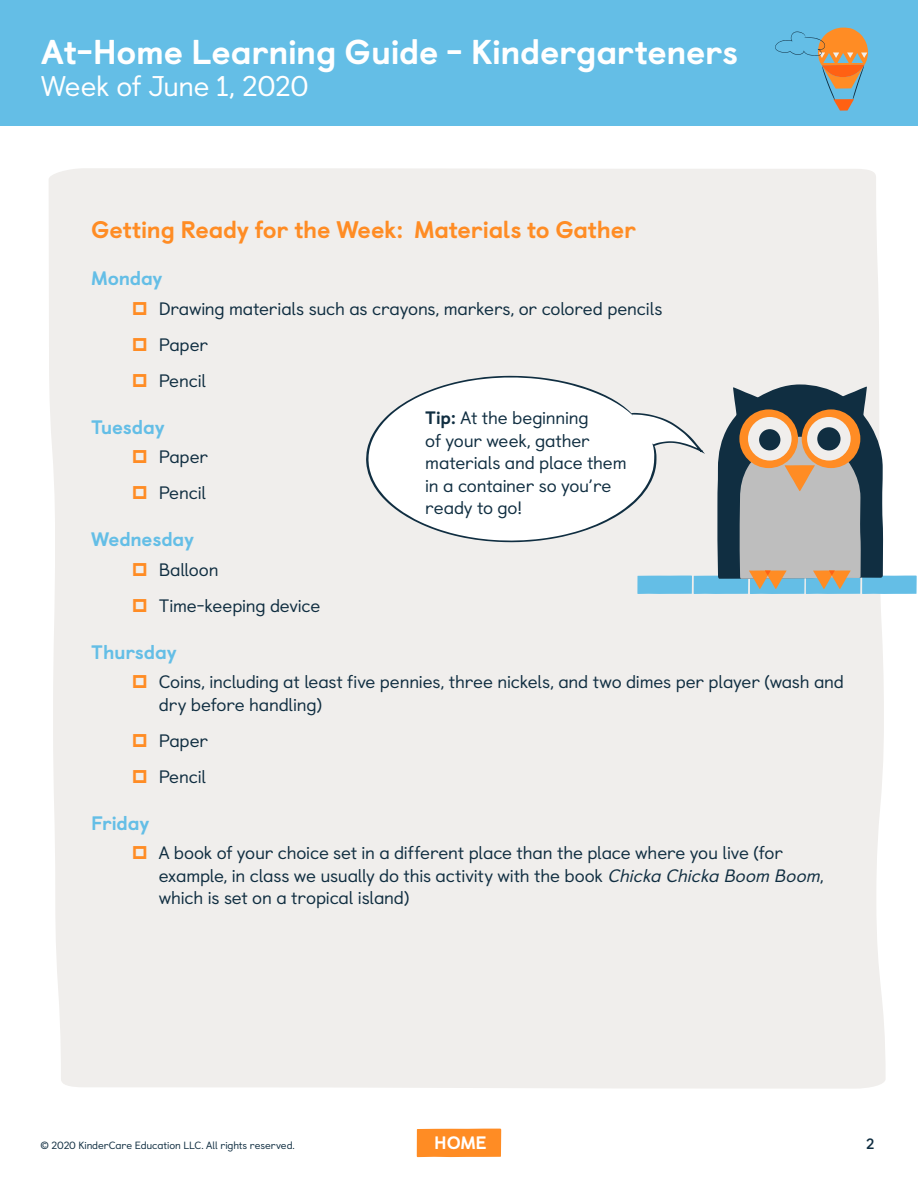
<style>
.page{position:relative;width:918px;height:1188px;background:#fff}
.page>*{position:absolute;margin:0;border:0;box-sizing:border-box;transform-origin:0 0}
.t1{font:800 34.5px "Castledown";letter-spacing:-.01em;color:#fff}
.t2{font:28.5px "Castledown";letter-spacing:-.015em;color:#fff}
.t3{font:800 24px "Castledown";letter-spacing:-.01em;color:#ff8c24}
.t4{font:800 19.5px "Castledown";letter-spacing:-.01em;color:#64bee6}
.t5{font:18px/22.5px "Castledown";letter-spacing:-.01em;color:#102e41}
.t6{font:800 18px "Castledown";color:#fff}
.t7{font:700 15px "Castledown";color:#102e41}
.t8{font:10.5px "Castledown";letter-spacing:-.01em;color:#102e41}
.s1{font-style:italic}
.s2{font-weight:800}
</style>
<div class="page">
<div style="left:49px;top:168px;width:837px;height:921px;background:#f0eeec"></div>
<div style="left:417px;top:1129px;width:84px;height:28px;background:#ff8c24"></div>
<div style="left:0;top:0;width:918px;height:125px;background:#64bee6"></div>
<svg style="left:775px;top:28px;width:93px;height:83px"></svg>
<svg style="left:366px;top:376px;width:291px;height:166px"></svg>
<svg style="left:629px;top:384px;width:288px;height:210px"></svg>
<div style="left:802px;top:409px;width:58px;height:59px;background:#ff8c24;border-radius:50%"></div>
<div style="left:739px;top:409px;width:59px;height:59px;background:#ff8c24;border-radius:50%"></div>
<div style="left:807px;top:417px;width:44px;height:44px;background:#f0eeec;border-radius:50%"></div>
<div style="left:748px;top:417px;width:44px;height:44px;background:#f0eeec;border-radius:50%"></div>
<div style="left:817px;top:427px;width:24px;height:24px;background:#102e41;border-radius:50%"></div>
<div style="left:759px;top:429px;width:21px;height:21px;background:#102e41;border-radius:50%"></div>
<svg style="left:133px;top:301px;width:13px;height:14px"></svg>
<svg style="left:133px;top:337px;width:13px;height:14px"></svg>
<svg style="left:133px;top:373px;width:13px;height:14px"></svg>
<svg style="left:133px;top:450px;width:13px;height:13px"></svg>
<svg style="left:133px;top:486px;width:13px;height:13px"></svg>
<svg style="left:133px;top:562px;width:13px;height:14px"></svg>
<svg style="left:133px;top:598px;width:13px;height:14px"></svg>
<svg style="left:133px;top:675px;width:13px;height:13px"></svg>
<svg style="left:133px;top:733px;width:13px;height:14px"></svg>
<svg style="left:133px;top:769px;width:13px;height:14px"></svg>
<svg style="left:133px;top:846px;width:13px;height:13px"></svg>
<h1 class="t1" style="left:41px;top:24px;width:698px">At-Home Learning Guide - Kindergarteners</h1>
<h2 class="t2" style="left:41px;top:63px;width:269px">Week of June 1, 2020</h2>
<h3 class="t3" style="left:91px;top:210px;width:546px">Getting Ready for the Week: Materials to Gather</h3>
<p class="t4" style="left:91px;top:263px;width:73px">Monday</p>
<p class="t5" style="left:159px;top:289px;width:505px;line-height:36px">Drawing materials such as crayons, markers, or colored pencils<br>Paper<br>Pencil</p>
<p class="t4" style="left:91px;top:411px;width:75px">Tuesday</p>
<p class="t5" style="left:159px;top:437px;width:51px;line-height:36px">Paper<br>Pencil</p>
<p class="t4" style="left:91px;top:524px;width:105px">Wednesday</p>
<p class="t5" style="left:159px;top:550px;width:163px;line-height:36px">Balloon<br>Time-keeping device</p>
<p class="t4" style="left:91px;top:636px;width:87px">Thursday</p>
<p class="t5" style="left:159px;top:669px;width:687px">Coins, including at least five pennies, three nickels, and two dimes per player (wash and dry before handling)</p>
<p class="t5" style="left:159px;top:721px;width:51px;line-height:36px">Paper<br>Pencil</p>
<p class="t4" style="left:91px;top:807px;width:60px">Friday</p>
<p class="t5" style="left:159px;top:840px;width:668px">A book of your choice set in a different place than the place where you live (for example, in class we usually do this activity with the book <span class="s1">Chicka Chicka Boom Boom</span>, which is set on a tropical island)</p>
<p class="t5" style="left:425px;top:405px;width:203px"><span class="s2">Tip:</span> At the beginning<br>of your week, gather materials and place them in a container so you’re ready to go!</p>
<p class="t8" style="left:40px;top:1137px;width:256px">© 2020 KinderCare Education LLC. All rights reserved.</p>
<p class="t6" style="left:434px;top:1128px;width:54px">HOME</p>
<p class="t7" style="left:866px;top:1132px;width:10px">2</p>
</div>
